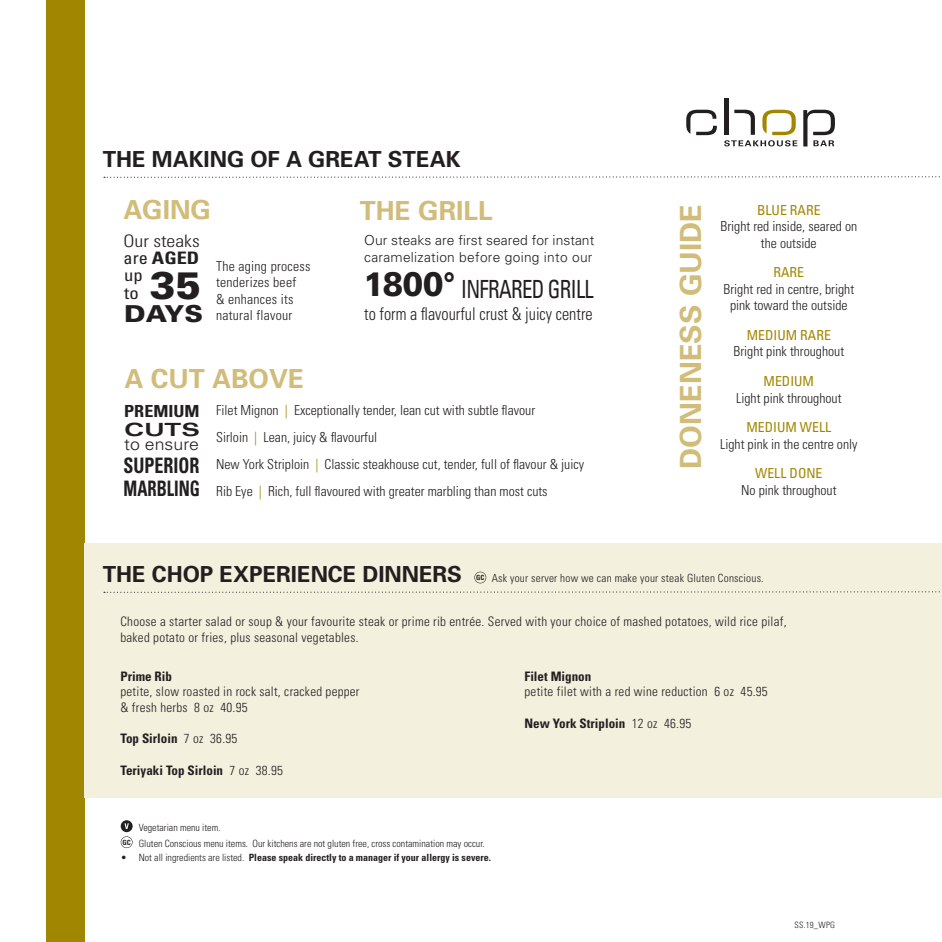
<style>
.page{position:relative;width:942px;height:942px;background:#fff}
.page>*{position:absolute;margin:0;border:0;box-sizing:border-box;transform-origin:0 0}
.t1{font:900 38.25px "Univers";color:#231f20}
.t2{font:700 29.25px "Univers";color:#d1bc79}
.t3{font:700 26.25px "Univers";color:#d1bc79}
.t4{font:condensed 25px "Univers";letter-spacing:-.03em;color:#231f20;scale:.83 1}
.t5{font:900 23.38px "Univers";color:#231f20;scale:1.1 1}
.t6{font:700 22.12px "Univers";color:#231f20}
.t7{font:700 condensed 21.38px/23px "Univers";color:#231f20;scale:.84 1}
.t8{font:700 expanded 18.12px "Univers";color:#231f20;scale:1.25 1}
.t9{font:300 condensed 17.5px "Univers";color:#231f20;scale:.92 1}
.t10{font:300 condensed 17.25px/17.2px "Univers";color:#231f20;scale:1.15 1}
.t11{font:condensed 16.88px/17.5px "Univers";color:#231f20;scale:1.1 1}
.t12{font:300 16.62px "Univers";color:#231f20;scale:1.06 1}
.t13{font:700 condensed 16.62px "Univers";color:#231f20;scale:1.08 1}
.t14{font:300 condensed 13.75px/26.8px "Univers";color:#231f20;text-align:center}
.t15{font:300 13.75px/16.5px "Univers";letter-spacing:.02em;color:#231f20}
.t16{font:300 condensed 13.75px/16.5px "Univers";letter-spacing:.02em;color:#231f20}
.t17{font:condensed 13.75px "Univers";color:#a18701}
.t18{font:300 condensed 13.12px/15.6px "Univers";letter-spacing:.02em;color:#231f20}
.t19{font:700 condensed 13.12px "Univers";color:#231f20}
.t20{font:300 condensed 11.25px "Univers";letter-spacing:.02em;color:#231f20}
.t21{font:300 condensed 10px/15.6px "Univers";color:#231f20}
.t22{font:700 condensed 10px "Univers";color:#231f20}
.t23{font:300 condensed 8.75px "Univers";letter-spacing:.02em;color:#231f20}
.s1{font-weight:400}
.s2{font-weight:700}
.s3{font-weight:900;font-stretch:normal;font-size:33.88px}
.s4{color:#a18701}
.s5{font-weight:300}
</style>
<div class="page">
<hr style="left:724px;top:98px;width:4px;height:37px;background:#231f20">
<svg style="left:686px;top:110px;width:30px;height:25px"></svg>
<svg style="left:724px;top:110px;width:73px;height:36px"></svg>
<svg style="left:803px;top:110px;width:32px;height:36px"></svg>
<div style="left:46px;top:0;width:39px;height:942px;background:#a18701"></div>
<svg style="left:104px;top:176px;width:836px;height:2px"></svg>
<div style="left:121px;top:820px;width:12px;height:12px;background:#231f20;border-radius:50%"></div>
<svg style="left:124px;top:823px;width:5px;height:6px"></svg>
<svg style="left:121px;top:836px;width:11px;height:12px"></svg>
<div style="left:85px;top:543px;width:857px;height:254px;background:#f4f0de"></div>
<svg style="left:104px;top:591px;width:836px;height:2px"></svg>
<svg style="left:474px;top:571px;width:12px;height:12px"></svg>
<h3 class="t6" style="left:103px;top:145px;width:359px">THE MAKING OF A GREAT STEAK</h3>
<h3 class="t3" style="left:123px;top:193px;width:89px">AGING</h3>
<h3 class="t3" style="left:360px;top:193px;width:134px">THE GRILL</h3>
<p class="t10" style="left:124px;top:232px;width:68px">Our steaks <span class="s1">are</span> <span class="s2">AGED</span></p>
<h1 class="t1" style="left:150px;top:261px;width:53px">35</h1>
<h3 class="t5" style="left:124px;top:299px;width:73px">DAYS</h3>
<p class="t11" style="left:124px;top:266px;width:18px">up to</p>
<p class="t16" style="left:216px;top:257px;width:96px">The aging process tenderizes beef<br>&amp; enhances its natural flavour</p>
<p class="t15" style="left:364px;top:232px;width:231px">Our steaks are first seared for instant caramelization before going into our</p>
<h3 class="t4" style="left:364px;top:273px;width:278px"><span class="s3">1800°</span> INFRARED GRILL</h3>
<p class="t9" style="left:364px;top:303px;width:250px">to form a flavourful crust &amp; juicy centre</p>
<h3 class="t3" style="left:125px;top:362px;width:181px">A CUT ABOVE</h3>
<p class="t14" style="left:216px;top:397px;width:369px;text-align:left">Filet Mignon <span class="s4">|</span> Exceptionally tender, lean cut with subtle flavour<br>Sirloin <span class="s4">|</span> Lean, juicy &amp; flavourful<br>New York Striploin <span class="s4">|</span> Classic steakhouse cut, tender, full of flavour &amp; juicy Rib Eye <span class="s4">|</span> Rich, full flavoured with greater marbling than most cuts</p>
<p class="t13" style="left:124px;top:400px;width:71px">PREMIUM</p>
<h3 class="t8" style="left:124px;top:419px;width:62px">CUTS</h3>
<p class="t12" style="left:124px;top:434px;width:72px">to ensure</p>
<h3 class="t7" style="left:124px;top:454px;width:92px">SUPERIOR<br>MARBLING</h3>
<h2 class="t2" style="left:672px;top:468px;width:266px;rotate:-90deg">DONENESS GUIDE</h2>
<p class="t17" style="left:757px;top:201px;width:65px">BLUE RARE</p>
<p class="t14" style="left:720px;top:218px;width:138px;line-height:16.5px">Bright red inside, seared on the outside</p>
<p class="t17" style="left:773px;top:264px;width:32px">RARE</p>
<p class="t14" style="left:723px;top:281px;width:132px;line-height:16.5px">Bright red in centre, bright pink toward the outside</p>
<p class="t17" style="left:746px;top:326px;width:86px">MEDIUM RARE</p>
<p class="t14" style="left:733px;top:338px;width:112px">Bright pink throughout</p>
<p class="t17" style="left:763px;top:372px;width:52px">MEDIUM</p>
<p class="t14" style="left:736px;top:384px;width:107px">Light pink throughout</p>
<p class="t17" style="left:746px;top:418px;width:86px">MEDIUM WELL</p>
<p class="t14" style="left:720px;top:430px;width:139px">Light pink in the centre only</p>
<p class="t17" style="left:755px;top:464px;width:69px">WELL DONE</p>
<p class="t14" style="left:741px;top:476px;width:97px">No pink throughout</p>
<h3 class="t6" style="left:103px;top:560px;width:361px">THE CHOP EXPERIENCE DINNERS</h3>
<p class="t20" style="left:476px;top:571px;width:289px"><sup>GC</sup> Ask your server how we can make your steak Gluten Conscious.</p>
<p class="t18" style="left:120px;top:613px;width:667px">Choose a starter salad or soup &amp; your favourite steak or prime rib entrée. Served with your choice of mashed potatoes, wild rice pilaf, baked potato or fries, plus seasonal vegetables.</p>
<p class="t19" style="left:120px;top:667px;width:53px">Prime Rib</p>
<p class="t18" style="left:120px;top:683px;width:241px">petite, slow roasted in rock salt, cracked pepper &amp; fresh herbs 8 oz 40.95</p>
<p class="t19" style="left:120px;top:730px;width:118px">Top Sirloin <span class="s5">7 oz 36.95</span></p>
<p class="t19" style="left:120px;top:762px;width:164px">Teriyaki Top Sirloin <span class="s5">7 oz 38.95</span></p>
<p class="t21" style="left:122px;top:820px;width:364px;text-indent:16px">Vegetarian menu item.<br><sup>GC</sup> Gluten Conscious menu items. Our kitchens are not gluten free, cross contamination may occur.</p>
<p class="t22" style="left:121px;top:851px;width:372px"><span class="s5">• Not all ingredients are listed.</span> Please speak directly to a manager if your allergy is severe.</p>
<p class="t19" style="left:524px;top:667px;width:68px">Filet Mignon</p>
<p class="t18" style="left:524px;top:683px;width:245px">petite filet with a red wine reduction 6 oz 45.95</p>
<p class="t19" style="left:524px;top:715px;width:168px">New York Striploin <span class="s5">12 oz 46.95</span></p>
<p class="t23" style="left:794px;top:920px;width:42px">SS.19_WPG</p>
</div>
